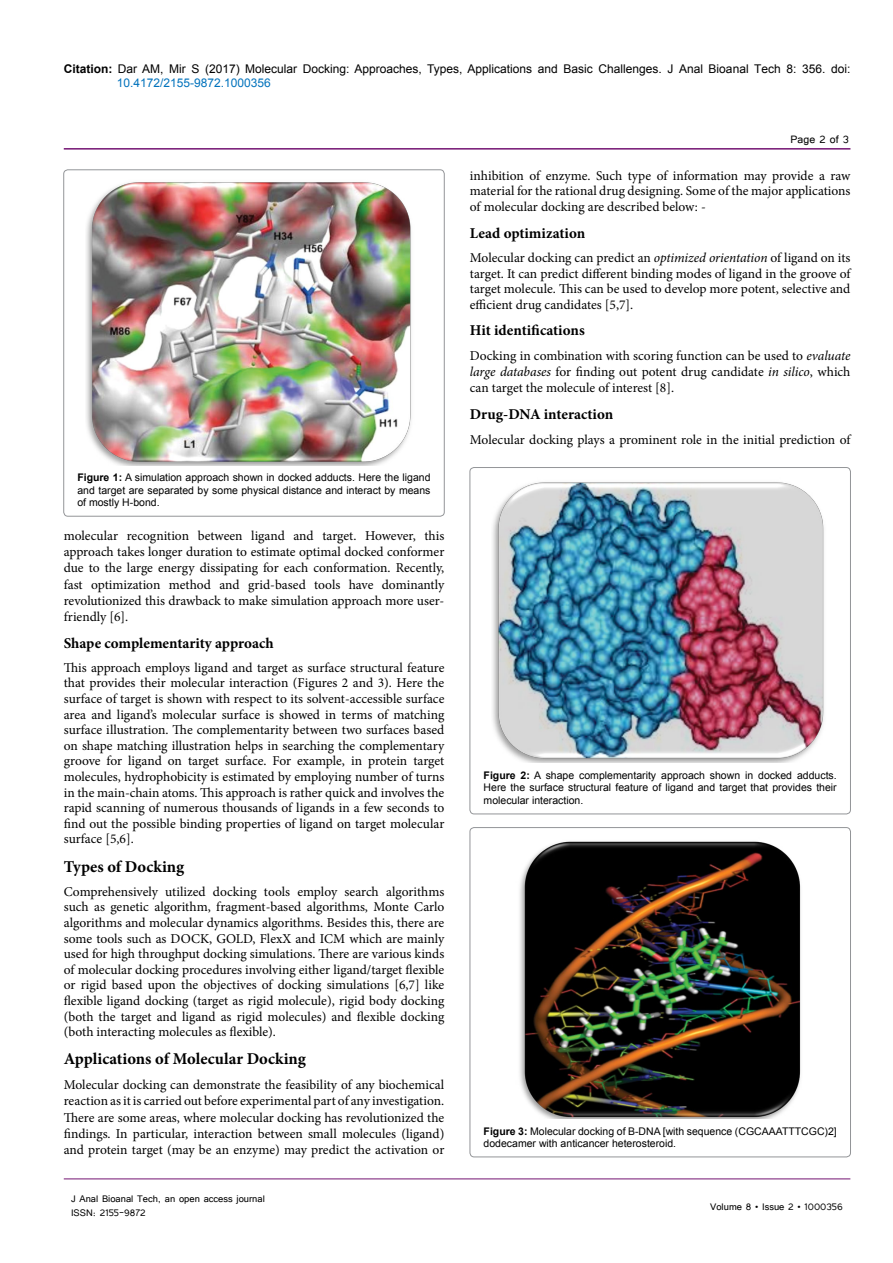
<style>
.page{position:relative;width:893px;height:1263px;background:#fff}
.page>*{position:absolute;margin:0;border:0;box-sizing:border-box;transform-origin:0 0}
.t1{font:700 16.5px "Minion Pro";color:#000}
.t2{font:700 15px "Minion Pro";letter-spacing:-.005em;color:#000}
.t3{font:13.5px/15.6px "Minion Pro";color:#000;text-align:justify}
.t4{font:13.5px "Tunga";color:#000}
.t5{font:12px/14.4px "Arial";color:#000}
.t6{font:12px/14.4px "Tunga";color:#000}
.t7{font:10.5px/12.6px "Arial";color:#000;text-align:justify}
.s1{font-weight:700}
.s2{color:#0072bc}
.s3{font-style:italic}
</style>
<div class="page">
<hr style="left:64px;top:148px;width:786px;height:2px;background:#741472">
<hr style="left:64px;top:1179px;width:786px;height:1px;background:#741472">
<div style="left:64px;top:170px;width:380px;height:346px;border:1px solid #939598;border-radius:4px"></div>
<img style="left:86px;top:182px;width:325px;height:283px">
<div style="left:470px;top:467px;width:380px;height:347px;border:1px solid #939598;border-radius:4px"></div>
<img style="left:492px;top:482px;width:332px;height:281px">
<div style="left:470px;top:827px;width:380px;height:330px;border:1px solid #939598;border-radius:4px"></div>
<img style="left:519px;top:841px;width:282px;height:277px">
<p class="t5" style="left:117px;top:61px;width:735px;text-indent:-53px"><span class="s1">Citation:</span> Dar AM, Mir S (2017) Molecular Docking: Approaches, Types, Applications and Basic Challenges. J Anal Bioanal Tech 8: 356. doi:<br><span class="s2">10.4172/2155-9872.1000356</span></p>
<p class="t4" style="left:791px;top:131px;width:60px">Page 2 of 3</p>
<p class="t7" style="left:77px;top:471px;width:355px"><span class="s1">Figure 1:</span> A simulation approach shown in docked adducts. Here the ligand and target are separated by some physical distance and interact by means of mostly H-bond.</p>
<p class="t3" style="left:64px;top:528px;width:382px;line-height:16.2px">molecular recognition between ligand and target. However, this approach takes longer duration to estimate optimal docked conformer due to the large energy dissipating for each conformation. Recently, fast optimization method and grid-based tools have dominantly revolutionized this drawback to make simulation approach more user&shy;friendly [6].</p>
<p class="t2" style="left:64px;top:632px;width:211px">Shape complementarity approach</p>
<p class="t3" style="left:64px;top:660px;width:382px">This approach employs ligand and target as surface structural feature that provides their molecular interaction (Figures 2 and 3). Here the surface of target is shown with respect to its solvent-accessible surface area and ligand’s molecular surface is showed in terms of matching surface illustration. The complementarity between two surfaces based on shape matching illustration helps in searching the complementary groove for ligand on target surface. For example, in protein target molecules, hydrophobicity is estimated by employing number of turns in the main-chain atoms. This approach is rather quick and involves the rapid scanning of numerous thousands of ligands in a few seconds to find out the possible binding properties of ligand on target molecular surface [5,6].</p>
<p class="t1" style="left:64px;top:855px;width:122px">Types of Docking</p>
<p class="t3" style="left:64px;top:884px;width:382px">Comprehensively utilized docking tools employ search algorithms such as genetic algorithm, fragment-based algorithms, Monte Carlo algorithms and molecular dynamics algorithms. Besides this, there are some tools such as DOCK, GOLD, FlexX and ICM which are mainly used for high throughput docking simulations. There are various kinds of molecular docking procedures involving either ligand/target flexible or rigid based upon the objectives of docking simulations [6,7] like flexible ligand docking (target as rigid molecule), rigid body docking (both the target and ligand as rigid molecules) and flexible docking (both interacting molecules as flexible).</p>
<p class="t1" style="left:64px;top:1047px;width:244px">Applications of Molecular Docking</p>
<p class="t3" style="left:64px;top:1077px;width:382px;line-height:16.2px">Molecular docking can demonstrate the feasibility of any biochemical reaction as it is carried out before experimental part of any investigation.<br>There are some areas, where molecular docking has revolutionized the findings. In particular, interaction between small molecules (ligand) and protein target (may be an enzyme) may predict the activation or</p>
<p class="t6" style="left:71px;top:1190px;width:195px">J Anal Bioanal Tech, an open access journal<br>ISSN: 2155-9872</p>
<p class="t3" style="left:470px;top:167px;width:382px">inhibition of enzyme. Such type of information may provide a raw material for the rational drug designing. Some of the major applications of molecular docking are described below: -</p>
<p class="t2" style="left:470px;top:222px;width:117px">Lead optimization</p>
<p class="t3" style="left:470px;top:250px;width:382px">Molecular docking can predict an <span class="s3">optimized orientation</span> of ligand on its target. It can predict different binding modes of ligand in the groove of target molecule. This can be used to develop more potent, selective and efficient drug candidates [5,7].</p>
<p class="t2" style="left:470px;top:320px;width:116px">Hit identifications</p>
<p class="t3" style="left:470px;top:348px;width:382px;line-height:16.2px">Docking in combination with scoring function can be used to <span class="s3">evaluate large databases</span> for finding out potent drug candidate <span class="s3">in silico</span>, which can target the molecule of interest [8].</p>
<p class="t2" style="left:470px;top:404px;width:145px">Drug-DNA interaction</p>
<p class="t3" style="left:470px;top:432px;width:382px">Molecular docking plays a prominent role in the initial prediction of</p>
<p class="t7" style="left:484px;top:769px;width:355px"><span class="s1">Figure 2:</span> A shape complementarity approach shown in docked adducts.<br>Here the surface structural feature of ligand and target that provides their molecular interaction.</p>
<p class="t7" style="left:484px;top:1125px;width:355px"><span class="s1">Figure 3:</span> Molecular docking of B-DNA [with sequence (CGCAAATTTCGC)2] dodecamer with anticancer heterosteroid.</p>
<p class="t6" style="left:710px;top:1199px;width:134px">Volume 8 • Issue 2 • 1000356</p>
</div>
